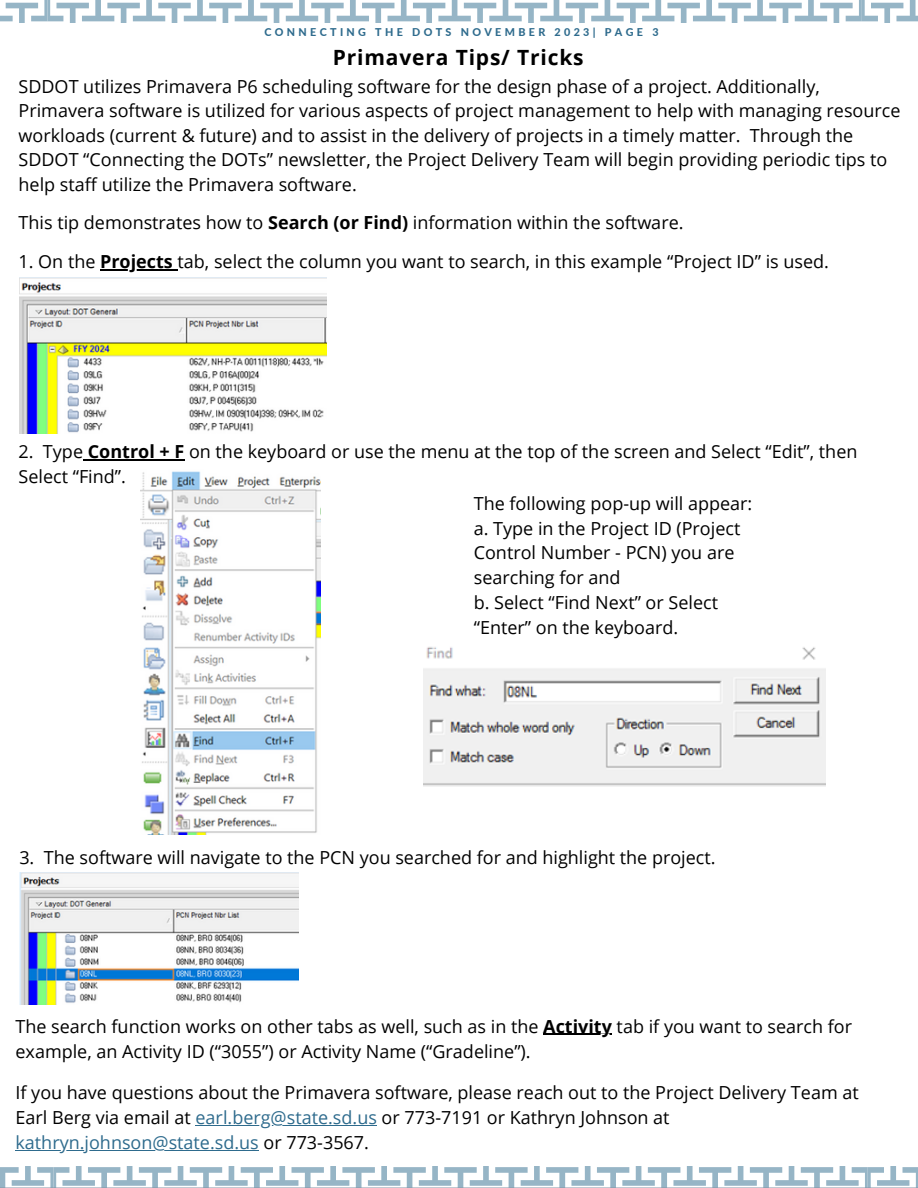
<style>
.page{position:relative;width:918px;height:1188px;background:#fff}
.page>*{position:absolute;margin:0;border:0;box-sizing:border-box;transform-origin:0 0}
.t1{font:700 21px "Open Sans";letter-spacing:.04em;color:#000}
.t2{font:18px/24.5px "Open Sans";color:#000}
.t3{font:800 10.8px "Lato";letter-spacing:.31em;color:#2e6b8d}
.s1{font-weight:700}
.s2{color:#2e6b8d}
</style>
<div class="page">
<svg style="left:0;top:1166px;width:918px;height:21px"></svg>
<hr style="left:0;top:1187px;width:918px;height:1px;background:#8694a5">
<svg style="left:0;top:0;width:918px;height:22px"></svg>
<img style="left:19px;top:277px;width:307px;height:157px">
<img style="left:140px;top:471px;width:180px;height:363px">
<img style="left:423px;top:647px;width:403px;height:140px">
<img style="left:19px;top:873px;width:279px;height:132px">
<hr style="left:100px;top:269px;width:78px;height:2px;background:#000">
<hr style="left:83px;top:459px;width:101px;height:2px;background:#000">
<hr style="left:543px;top:1034px;width:69px;height:1px;background:#000">
<hr style="left:196px;top:1125px;width:181px;height:1px;background:#2e6b8d">
<hr style="left:16px;top:1150px;width:243px;height:1px;background:#2e6b8d">
<p class="t3" style="left:265px;top:26px;width:396px">CONNECTING THE DOTS NOVEMBER 2023| PAGE 3</p>
<p class="t1" style="left:333px;top:43px;width:252px">Primavera Tips/ Tricks</p>
<p class="t2" style="left:19px;top:73px;width:883px">SDDOT utilizes Primavera P6 scheduling software for the design phase of a project. Additionally, Primavera software is utilized for various aspects of project management to help with managing resource workloads (current &amp; future) and to assist in the delivery of projects in a timely matter. Through the SDDOT “Connecting the DOTs” newsletter, the Project Delivery Team will begin providing periodic tips to help staff utilize the Primavera software.</p>
<p class="t2" style="left:19px;top:210px;width:667px">This tip demonstrates how to <span class="s1">Search (or Find)</span> information within the software.</p>
<p class="t2" style="left:19px;top:248px;width:812px">1. On the <span class="s1">Projects</span> tab, select the column you want to search, in this example “Project ID” is used.</p>
<p class="t2" style="left:19px;top:439px;width:840px">2. Type <span class="s1">Control + F</span> on the keyboard or use the menu at the top of the screen and Select “Edit”, then<br>Select “Find”.</p>
<p class="t2" style="left:474px;top:491px;width:280px">The following pop-up will appear:</p>
<p class="t2" style="left:474px;top:515px;width:268px">a. Type in the Project ID (Project<br>Control Number - PCN) you are searching for and</p>
<p class="t2" style="left:474px;top:589px;width:246px">b. Select “Find Next” or Select “Enter” on the keyboard.</p>
<p class="t2" style="left:19px;top:844px;width:698px">3. The software will navigate to the PCN you searched for and highlight the project.</p>
<p class="t2" style="left:16px;top:1013px;width:838px;line-height:25px">The search function works on other tabs as well, such as in the <span class="s1">Activity</span> tab if you want to search for example, an Activity ID (“3055”) or Activity Name (“Gradeline”).</p>
<p class="t2" style="left:16px;top:1080px;width:845px">If you have questions about the Primavera software, please reach out to the Project Delivery Team at</p>
<p class="t2" style="left:16px;top:1104px;width:656px;line-height:25px">Earl Berg via email at <span class="s2">earl.berg@state.sd.us</span> or 773-7191 or Kathryn Johnson at <span class="s2">kathryn.johnson@state.sd.us</span> or 773-3567.</p>
</div>
